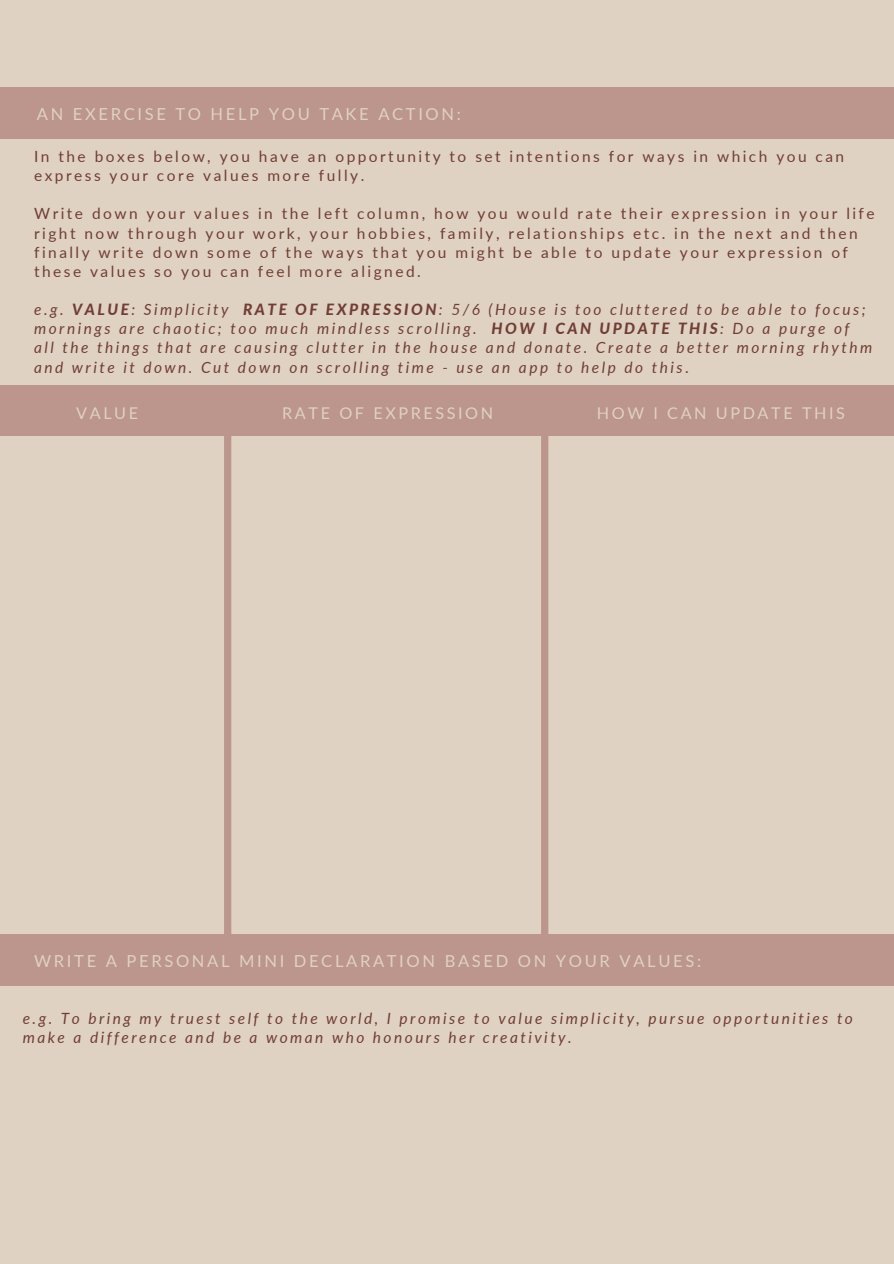
<style>
.page{position:relative;width:894px;height:1264px;background:#fff}
.page>*{position:absolute;margin:0;border:0;box-sizing:border-box;transform-origin:0 0}
.t1{font:16.5px "Lato";letter-spacing:.16em;color:#dfd2c2}
.t2{font:16.2px "Lato";letter-spacing:.16em;color:#dfd2c2}
.t3{font:italic 15.45px/19.2px "Lato";letter-spacing:.16em;color:#713d34}
.t4{font:15.45px/19.2px "Lato";letter-spacing:.16em;color:#713d34}
.s1{font-weight:800}
.s2{font-style:normal}
</style>
<div class="page">
<div style="left:0;top:0;width:893px;height:1263px;background:#dfd2c2"></div>
<div style="left:0;top:88px;width:893px;height:50px;background:#bc958d"></div>
<div style="left:0;top:385px;width:893px;height:51px;background:#bc958d"></div>
<div style="left:0;top:935px;width:893px;height:50px;background:#bc958d"></div>
<div style="left:224px;top:436px;width:7px;height:499px;background:#bc958d"></div>
<div style="left:541px;top:436px;width:7px;height:499px;background:#bc958d"></div>
<p class="t1" style="left:37px;top:103px;width:425px">AN EXERCISE TO HELP YOU TAKE ACTION:</p>
<p class="t4" style="left:34px;top:146px;width:811px">In the boxes below, you have an opportunity to set intentions for ways in which you can express your core values more fully.</p>
<p class="t4" style="left:34px;top:204px;width:841px">Write down your values in the left column, how you would rate their expression in your life right now through your work, your hobbies, family, relationships etc. in the next and then finally write down some of the ways that you might be able to update your expression of these values so you can feel more aligned.</p>
<p class="t3" style="left:34px;top:299px;width:839px">e.g. <span class="s1">VALUE</span>: Simplicity <span class="s1">RATE OF EXPRESSION</span>: 5/6 (House is too cluttered to be able to focus; mornings are chaotic; too much mindless scrolling. <span class="s1">HOW I CAN UPDATE THIS</span>: Do a purge of all the things that are causing clutter in the house and donate. Create a better morning rhythm and write it down. Cut down on scrolling time - use an app to help do this<span class="s2">.</span></p>
<p class="t2" style="left:76px;top:403px;width:63px">VALUE</p>
<p class="t2" style="left:282px;top:403px;width:212px">RATE OF EXPRESSION</p>
<p class="t2" style="left:596px;top:403px;width:250px">HOW I CAN UPDATE THIS</p>
<p class="t1" style="left:34px;top:950px;width:668px">WRITE A PERSONAL MINI DECLARATION BASED ON YOUR VALUES:</p>
<p class="t3" style="left:23px;top:1008px;width:831px">e.g. To bring my truest self to the world, I promise to value simplicity, pursue opportunities to make a difference and be a woman who honours her creativity.</p>
</div>
